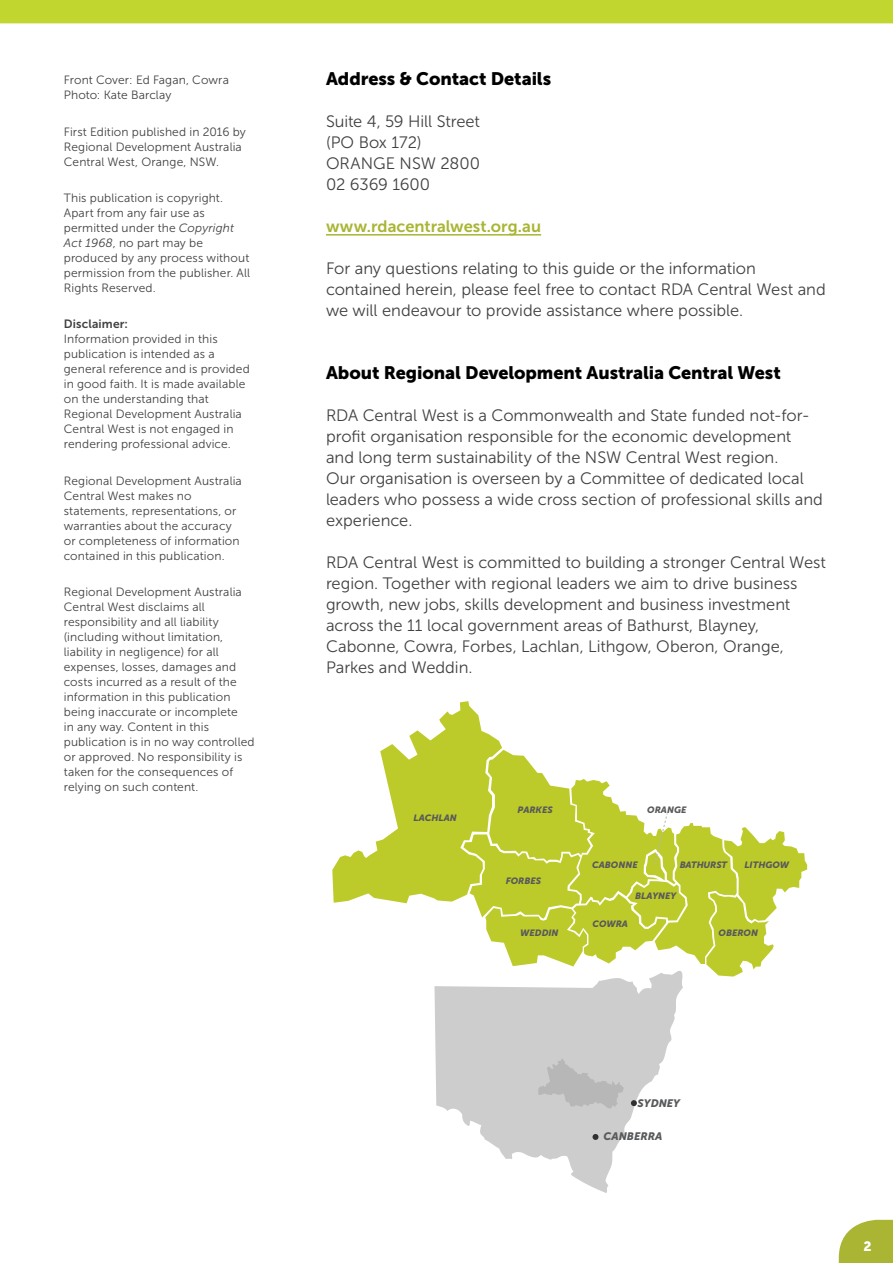
<style>
.page{position:relative;width:893px;height:1263px;background:#fff}
.page>*{position:absolute;margin:0;border:0;box-sizing:border-box;transform-origin:0 0}
.t1{font:18px "Museo Sans 900";letter-spacing:-.005em;color:#000}
.t2{font:16.5px/21px "Museo Sans 300";color:#414042}
.t3{font:16.5px "Museo Sans 700";color:#a9b533}
.t4{font:13.5px "Museo Sans 900";color:#fff}
.t5{font:12px/15px "Museo Sans 300";letter-spacing:.01em;color:#414042}
.t6{font:12px "Museo Sans 700";letter-spacing:.01em;color:#414042}
.t7{font:italic 10.8px "Museo Sans 900";color:#58595b}
.t8{font:italic 9.15px "Museo Sans 900";color:#58595b}
.s1{font-style:italic}
</style>
<div class="page">
<div style="left:0;top:0;width:893px;height:23px;background:#c1d72f"></div>
<svg style="left:839px;top:1220px;width:54px;height:43px;background:#b3bd4b"></svg>
<svg style="left:434px;top:976px;width:249px;height:217px;fill:#cecdcd"></svg>
<svg style="left:538px;top:1059px;width:86px;height:49px;background:#c2c1c1"></svg>
<svg style="left:631px;top:1100px;width:6px;height:6px"></svg>
<svg style="left:592px;top:1134px;width:6px;height:6px"></svg>
<hr style="left:326px;top:234px;width:215px;height:2px;background:#a9b533">
<svg style="left:332px;top:701px;width:475px;height:275px"></svg>
<p class="t5" style="left:64px;top:73px;width:167px">Front Cover: Ed Fagan, Cowra<br>Photo: Kate Barclay</p>
<p class="t5" style="left:64px;top:124px;width:184px">First Edition published in 2016 by<br>Regional Development Australia<br>Central West, Orange, NSW.</p>
<p class="t5" style="left:64px;top:191px;width:188px">This publication is copyright.<br>Apart from any fair use as permitted under the <span class="s1">Copyright<br>Act 1968</span>, no part may be produced by any process without permission from the publisher. All<br>Rights Reserved.</p>
<p class="t6" style="left:64px;top:317px;width:66px">Disclaimer:</p>
<p class="t5" style="left:64px;top:332px;width:187px">Information provided in this publication is intended as a general reference and is provided in good faith. It is made available on the understanding that<br>Regional Development Australia<br>Central West is not engaged in rendering professional advice.</p>
<p class="t5" style="left:64px;top:473px;width:180px">Regional Development Australia<br>Central West makes no statements, representations, or warranties about the accuracy or completeness of information contained in this publication.</p>
<p class="t5" style="left:64px;top:584px;width:192px">Regional Development Australia<br>Central West disclaims all responsibility and all liability (including without limitation, liability in negligence) for all expenses, losses, damages and costs incurred as a result of the information in this publication being inaccurate or incomplete<br>in any way. Content in this publication is in no way controlled or approved. No responsibility is taken for the consequences of relying on such content.</p>
<h1 class="t1" style="left:326px;top:68px;width:227px">Address &amp; Contact Details</h1>
<h2 class="t2" style="left:326px;top:111px;width:156px">Suite 4, 59 Hill Street (PO Box 172)<br>ORANGE NSW 2800<br>02 6369 1600</h2>
<h2 class="t3" style="left:326px;top:217px;width:217px">www.rdacentralwest.org.au</h2>
<h2 class="t2" style="left:326px;top:258px;width:501px">For any questions relating to this guide or the information contained herein, please feel free to contact RDA Central West and we will endeavour to provide assistance where possible.</h2>
<h1 class="t1" style="left:326px;top:362px;width:456px">About Regional Development Australia Central West</h1>
<p class="t2" style="left:326px;top:405px;width:498px">RDA Central West is a Commonwealth and State funded not-for&shy;profit organisation responsible for the economic development and long term sustainability of the NSW Central West region.<br>Our organisation is overseen by a Committee of dedicated local leaders who possess a wide cross section of professional skills and experience.</p>
<p class="t2" style="left:326px;top:552px;width:501px">RDA Central West is committed to building a stronger Central West region. Together with regional leaders we aim to drive business growth, new jobs, skills development and business investment across the 11 local government areas of Bathurst, Blayney, Cabonne, Cowra, Forbes, Lachlan, Lithgow, Oberon, Orange, Parkes and Weddin.</p>
<p class="t8" style="left:413px;top:813px;width:45px">LACHLAN</p>
<p class="t8" style="left:518px;top:805px;width:37px">PARKES</p>
<p class="t8" style="left:506px;top:876px;width:37px">FORBES</p>
<p class="t8" style="left:520px;top:928px;width:40px">WEDDIN</p>
<p class="t8" style="left:647px;top:805px;width:41px">ORANGE</p>
<p class="t8" style="left:592px;top:859px;width:47px">CABONNE</p>
<p class="t8" style="left:680px;top:859px;width:49px">BATHURST</p>
<p class="t8" style="left:635px;top:891px;width:42px">BLAYNEY</p>
<p class="t8" style="left:592px;top:918px;width:37px">COWRA</p>
<p class="t8" style="left:744px;top:859px;width:46px">LITHGOW</p>
<p class="t8" style="left:718px;top:928px;width:41px">OBERON</p>
<p class="t7" style="left:638px;top:1097px;width:44px">SYDNEY</p>
<p class="t7" style="left:604px;top:1130px;width:60px">CANBERRA</p>
<p class="t4" style="left:863px;top:1238px;width:10px">2</p>
</div>
